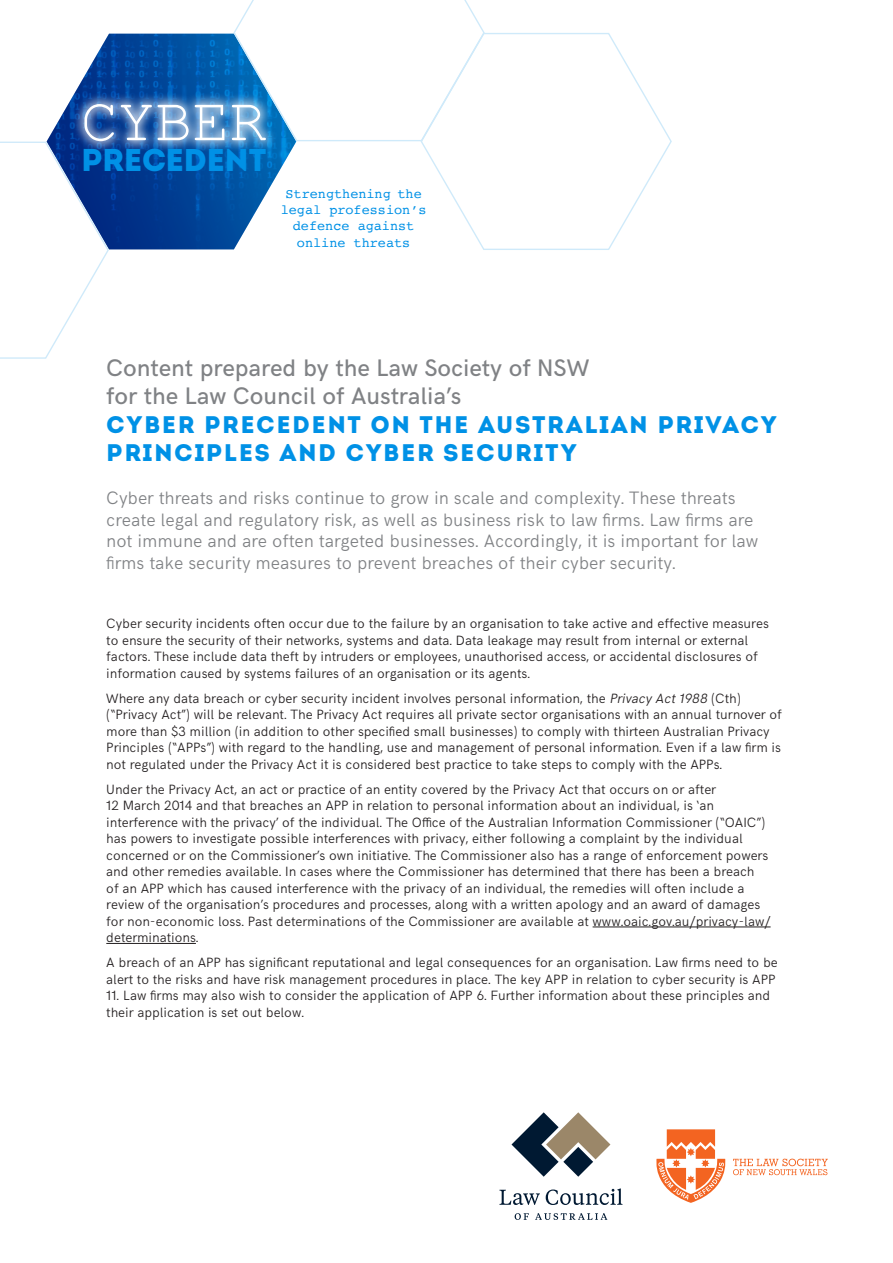
<style>
.page{position:relative;width:893px;height:1263px;background:#fff}
.page>*{position:absolute;margin:0;border:0;box-sizing:border-box;transform-origin:0 0}
.t1{font:61.95px "Courier New";color:#fff}
.t2{font:900 31.5px "Intro";color:#0091e6}
.t3{font:500 24px/28.7px "HK Grotesk";color:#808285}
.t4{font:300 18px/21.6px "HK Grotesk";color:#808285}
.t5{font:300 13.5px/16.5px "HK Grotesk";color:#231f20}
.t6{font:13.5px/16.2px "Courier";color:#0091e6;text-align:center}
.s1{font-family:"Intro";font-weight:400;color:#0091e6}
.s2{font-style:italic}
</style>
<div class="page">
<img style="left:47px;top:34px;width:249px;height:215px">
<svg style="left:0;top:140px;width:110px;height:219px"></svg>
<svg style="left:421px;top:33px;width:251px;height:217px"></svg>
<svg style="left:233px;top:0;width:252px;height:142px"></svg>
<svg style="left:73px;top:93px;width:204px;height:60px;background:#457dbb"></svg>
<svg style="left:499px;top:1188px;width:123px;height:17px"></svg>
<svg style="left:515px;top:1213px;width:92px;height:7px"></svg>
<svg style="left:511px;top:1112px;width:99px;height:65px"></svg>
<hr style="left:593px;top:927px;width:178px;height:1px;background:#231f20">
<hr style="left:106px;top:943px;width:90px;height:1px;background:#231f20">
<svg style="left:656px;top:1129px;width:172px;height:74px"></svg>
<p class="t1" style="left:81px;top:83px;width:187px">CYBER</p>
<p class="t2" style="left:82px;top:139px;width:186px">PRECEDENT</p>
<p class="t6" style="left:281px;top:185px;width:147px">Strengthening the legal profession’s defence against online threats</p>
<p class="t3" style="left:106px;top:351px;width:672px">Content prepared by the Law Society of NSW<br>for the Law Council of Australia’s<br><span class="s1">CYBER PRECEDENT ON THE AUSTRALIAN PRIVACY PRINCIPLES AND CYBER SECURITY</span></p>
<p class="t4" style="left:106px;top:486px;width:654px">Cyber threats and risks continue to grow in scale and complexity. These threats create legal and regulatory risk, as well as business risk to law firms. Law firms are not immune and are often targeted businesses. Accordingly, it is important for law firms take security measures to prevent breaches of their cyber security.</p>
<p class="t5" style="left:106px;top:614px;width:664px">Cyber security incidents often occur due to the failure by an organisation to take active and effective measures to ensure the security of their networks, systems and data. Data leakage may result from internal or external factors. These include data theft by intruders or employees, unauthorised access, or accidental disclosures of information caused by systems failures of an organisation or its agents.</p>
<p class="t5" style="left:106px;top:688px;width:677px">Where any data breach or cyber security incident involves personal information, the <span class="s2">Privacy Act1988</span> (Cth) (“Privacy Act”) will be relevant. The Privacy Act requires all private sector organisations with an annual turnover of more than $3 million (in addition to other specified small businesses) to comply with thirteen Australian Privacy Principles (“APPs”) with regard to the handling, use and management of personal information. Even if a law firm is not regulated under the Privacy Act it is considered best practice to take steps to comply with the APPs.</p>
<p class="t5" style="left:106px;top:779px;width:666px">Under the Privacy Act, an act or practice of an entity covered by the Privacy Act that occurs on or after<br>12 March 2014 and that breaches an APP in relation to personal information about an individual, is ‘an interference with the privacy’ of the individual. The Office of the Australian Information Commissioner (“OAIC”) has powers to investigate possible interferences with privacy, either following a complaint by the individual concerned or on the Commissioner’s own initiative. The Commissioner also has a range of enforcement powers and other remedies available. In cases where the Commissioner has determined that there has been a breach<br>of an APP which has caused interference with the privacy of an individual, the remedies will often include a review of the organisation’s procedures and processes, along with a written apology and an award of damages for non-economic loss. Past determinations of the Commissioner are available at www.oaic.gov.au/privacy-law/ determinations.</p>
<p class="t5" style="left:106px;top:953px;width:673px">A breach of an APP has significant reputational and legal consequences for an organisation. Law firms need to be alert to the risks and have risk management procedures in place. The key APP in relation to cyber security is APP</p>
<p class="t5" style="left:106px;top:986px;width:665px">11. Law firms may also wish to consider the application of APP 6. Further information about these principles and their application is set out below.</p>
</div>
